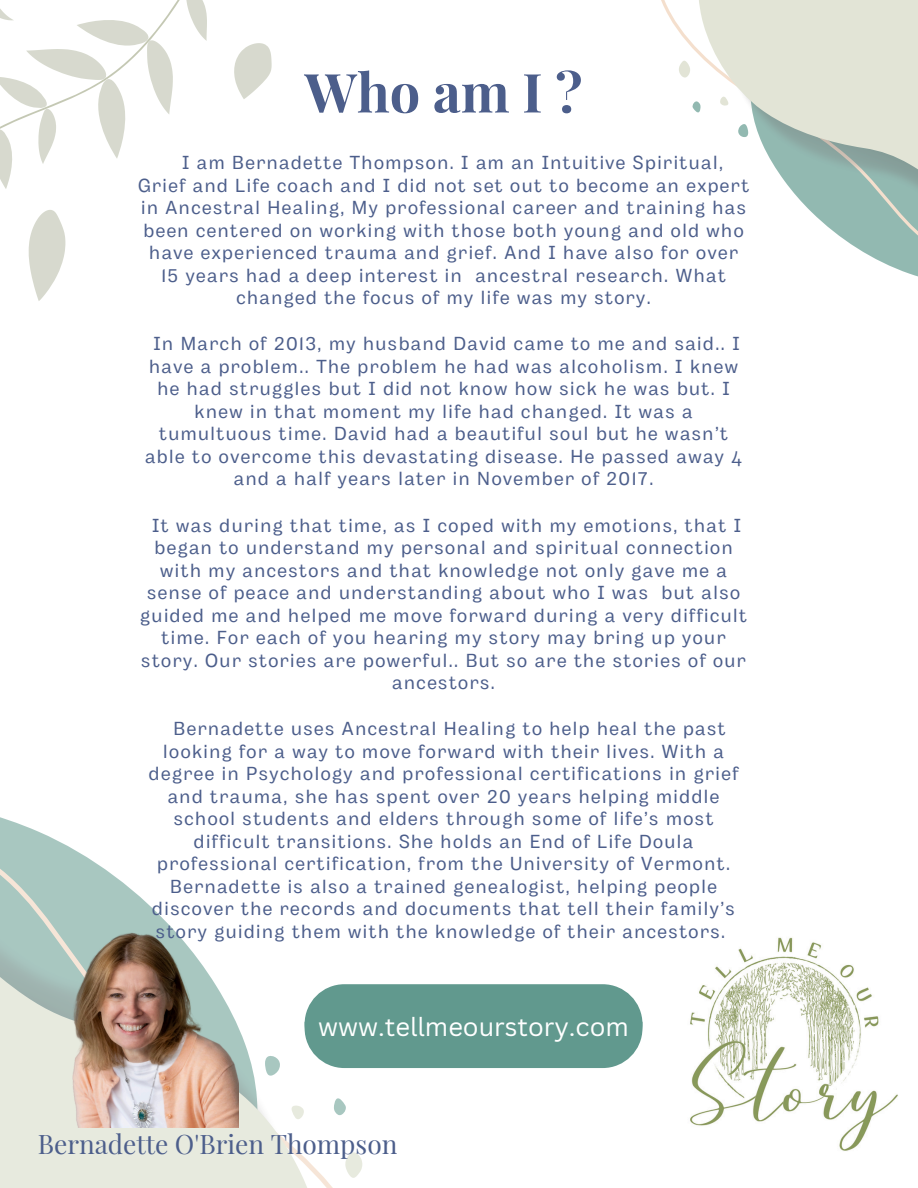
<style>
.page{position:relative;width:918px;height:1188px;background:#fff}
.page>*{position:absolute;margin:0;border:0;box-sizing:border-box;transform-origin:0 0}
.t1{font:700 54px "Playfair Display";color:#4c5e8b}
.t2{font:26.25px "Playfair Display";color:#4c5e8b}
.t3{font:25.5px "Canva Sans";color:#fff}
.t4{font:18.75px/22.5px "Body Grotesque";letter-spacing:.08em;color:#4c5e8b;text-align:center}
</style>
<div class="page">
<svg style="left:0;top:817px;width:338px;height:371px"></svg>
<svg style="left:259px;top:1053px;width:25px;height:25px"></svg>
<svg style="left:286px;top:1102px;width:21px;height:20px"></svg>
<svg style="left:329px;top:1097px;width:17px;height:21px"></svg>
<svg style="left:345px;top:1152px;width:18px;height:26px"></svg>
<img style="left:690px;top:937px;width:208px;height:214px">
<svg style="left:661px;top:0;width:257px;height:277px"></svg>
<svg style="left:736px;top:122px;width:16px;height:17px"></svg>
<svg style="left:718px;top:95px;width:14px;height:13px"></svg>
<svg style="left:690px;top:100px;width:13px;height:13px"></svg>
<svg style="left:675px;top:59px;width:19px;height:21px"></svg>
<svg style="left:0;top:0;width:272px;height:301px"></svg>
<img style="left:35px;top:924px;width:203px;height:204px">
<svg style="left:305px;top:1031px;width:337px;height:37px"></svg>
<div style="left:305px;top:984px;width:337px;height:80px;background:#61998e;border-radius:40px"></div>
<h3 class="t1" style="left:305px;top:54px;width:279px">Who am I ?</h3>
<h1 class="t4" style="left:182px;top:153px;width:542px">I am Bernadette Thompson. I am an Intuitive Spiritual,</h1>
<h1 class="t4" style="left:138px;top:176px;width:613px">Grief and Life coach and I did not set out to become an expert</h1>
<h1 class="t4" style="left:141px;top:198px;width:606px">in Ancestral Healing, My professional career and training has</h1>
<h1 class="t4" style="left:144px;top:221px;width:602px">been centered on working with those both young and old who</h1>
<h1 class="t4" style="left:149px;top:243px;width:590px">have experienced trauma and grief. And I have also for over</h1>
<h1 class="t4" style="left:161px;top:266px;width:566px">15 years had a deep interest in ancestral research. What</h1>
<h1 class="t4" style="left:236px;top:288px;width:416px">changed the focus of my life was my story.</h1>
<p class="t4" style="left:145px;top:334px;width:599px">In March of 2013, my husband David came to me and said.. I have a problem.. The problem he had was alcoholism. I knew he had struggles but I did not know how sick he was but. I knew in that moment my life had changed. It was a tumultuous time. David had a beautiful soul but he wasn’t able to overcome this devastating disease. He passed away 4 and a half years later in November of 2017.</p>
<p class="t4" style="left:140px;top:515px;width:608px">It was during that time, as I coped with my emotions, that I began to understand my personal and spiritual connection with my ancestors and that knowledge not only gave me a sense of peace and understanding about who I was but also guided me and helped me move forward during a very difficult time. For each of you hearing my story may bring up your story. Our stories are powerful.. But so are the stories of our ancestors.</p>
<p class="t4" style="left:174px;top:719px;width:554px">Bernadette uses Ancestral Healing to help heal the past</p>
<p class="t4" style="left:163px;top:741px;width:562px">looking for a way to move forward with their lives. With a</p>
<p class="t4" style="left:149px;top:764px;width:591px">degree in Psychology and professional certifications in grief</p>
<p class="t4" style="left:168px;top:786px;width:553px">and trauma, she has spent over 20 years helping middle</p>
<p class="t4" style="left:174px;top:809px;width:541px">school students and elders through some of life’s most</p>
<p class="t4" style="left:194px;top:831px;width:501px">difficult transitions. She holds an End of Life Doula</p>
<p class="t4" style="left:157px;top:854px;width:574px">professional certification, from the University of Vermont.</p>
<p class="t4" style="left:170px;top:876px;width:548px">Bernadette is also a trained genealogist, helping people</p>
<p class="t4" style="left:152px;top:899px;width:584px">discover the records and documents that tell their family’s</p>
<p class="t4" style="left:156px;top:921px;width:571px">story guiding them with the knowledge of their ancestors.</p>
<p class="t3" style="left:318px;top:1009px;width:312px">www.tellmeourstory.com</p>
<p class="t2" style="left:38px;top:1125px;width:361px">Bernadette O'Brien Thompson</p>
</div>
